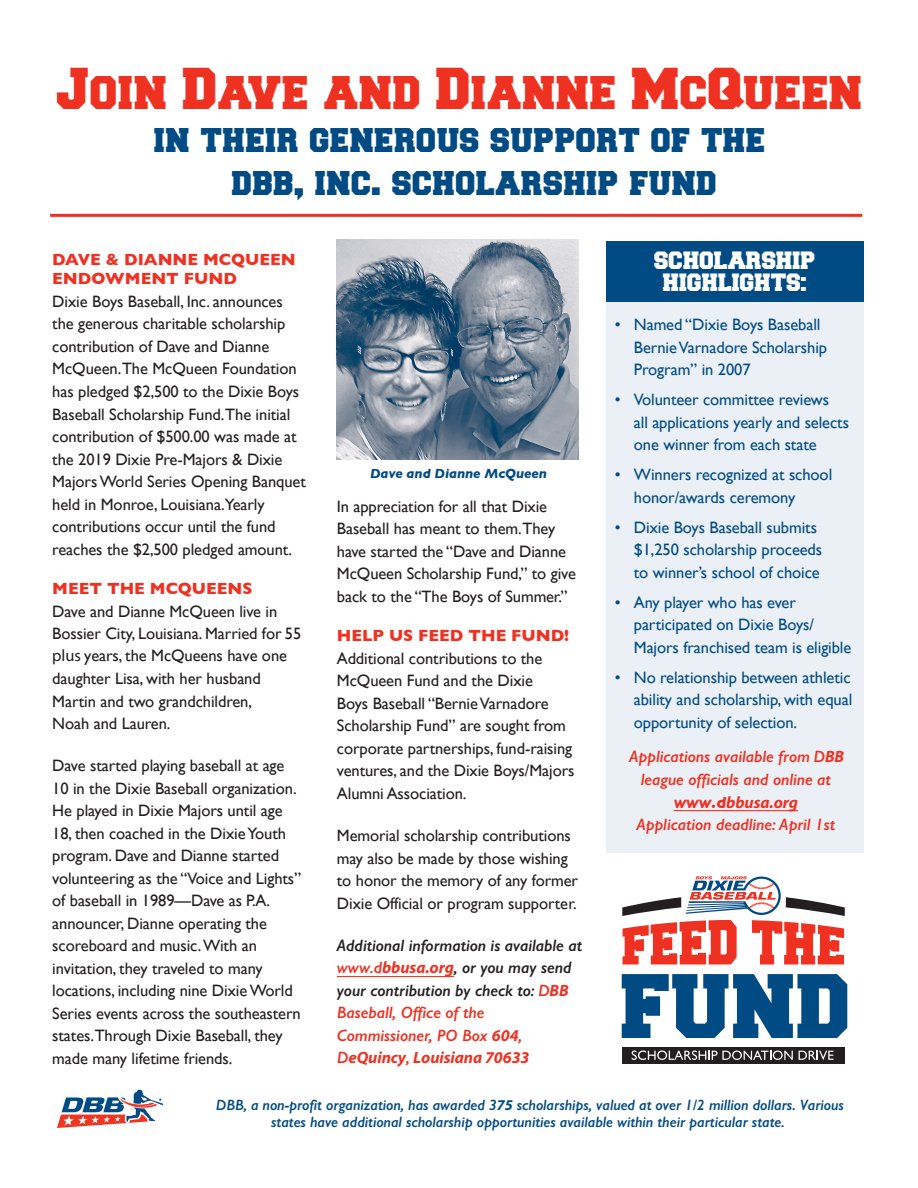
<style>
.page{position:relative;width:918px;height:1188px;background:#fff}
.page>*{position:absolute;margin:0;border:0;box-sizing:border-box;transform-origin:0 0}
.t1{font:900 49.5px "College";color:#ef3122}
.t2{font:900 36px/43.2px "College";color:#004b84}
.t3{font:900 21px/22.5px "College";letter-spacing:-.005em;color:#fff;text-align:center}
.t4{font:16.5px/22.5px "Gill Sans";letter-spacing:-.005em;color:#231f20}
.t5{font:16.5px/22.5px "Gill Sans";letter-spacing:-.005em;color:#004b84}
.t6{font:italic 600 16.5px/22.5px "Gill Sans";letter-spacing:-.005em;color:#231f20}
.t7{font:italic 600 16.5px/22.5px "Gill Sans";letter-spacing:-.005em;color:#ef3122;text-align:center}
.t8{font:700 16.5px/19.8px "Gill Sans";color:#ef3122}
.t9{font:italic 700 16.5px "Myriad Pro";letter-spacing:-.005em;color:#ef3122}
.t10{font:italic 600 15px/17.2px "Gill Sans";letter-spacing:-.005em;color:#004b84;text-align:center}
.t11{font:italic 700 13.5px "Gill Sans";letter-spacing:-.005em;color:#004b84}
.s1{font-family:"Myriad Pro";font-weight:700}
.s2{font-family:"Gill Sans"}
.s3{font-family:"Myriad Pro"}
.s4{color:#ef3122}
.s5{font-family:"Myriad Pro";font-weight:700;color:#ef3122}
.s6{font-family:"Gill Sans";font-weight:600}
</style>
<div class="page">
<div style="left:607px;top:241px;width:257px;height:612px;background:#ebf0f6"></div>
<div style="left:607px;top:241px;width:257px;height:60px;background:#004b84"></div>
<div style="left:622px;top:1047px;width:223px;height:17px;background:#231f20"></div>
<svg style="left:622px;top:974px;width:225px;height:64px"></svg>
<svg style="left:622px;top:876px;width:223px;height:88px"></svg>
<svg style="left:632px;top:1051px;width:161px;height:9px"></svg>
<svg style="left:799px;top:1051px;width:35px;height:9px"></svg>
<hr style="left:50px;top:214px;width:812px;height:3px;background:#ef3122">
<img style="left:336px;top:240px;width:243px;height:219px">
<img style="left:57px;top:1089px;width:107px;height:39px">
<hr style="left:337px;top:976px;width:117px;height:1px;background:#ef3122">
<hr style="left:674px;top:810px;width:124px;height:1px;background:#ef3122">
<h1 class="t1" style="left:57px;top:68px;width:808px">Join Dave and Dianne McQueen</h1>
<h2 class="t2" style="left:232px;top:120px;width:535px;text-indent:-78px">in their generous support of the dbb, inc. scholarship fund</h2>
<p class="t3" style="left:654px;top:251px;width:163px">SCHOLARSHIP<br>HIGHLIGHTS:</p>
<p class="t5" style="left:634px;top:313px;width:195px;text-indent:-19px">• Named “Dixie Boys Baseball<br>Bernie Varnadore Scholarship<br>Program” in 2007</p>
<p class="t5" style="left:634px;top:388px;width:217px;text-indent:-19px">• Volunteer committee reviews<br>all applications yearly and selects one winner from each state</p>
<p class="t5" style="left:634px;top:463px;width:200px;text-indent:-19px">• Winners recognized at school honor/awards ceremony</p>
<p class="t5" style="left:634px;top:516px;width:190px;text-indent:-19px">• Dixie Boys Baseball submits $1,250 scholarship proceeds to winner’s school of choice</p>
<p class="t5" style="left:634px;top:591px;width:219px;text-indent:-19px">• Any player who has ever participated on Dixie Boys/<br>Majors franchised team is eligible</p>
<p class="t5" style="left:634px;top:666px;width:220px;text-align:justify;text-indent:-19px">• No relationship between athletic ability and scholarship, with equal opportunity of selection.</p>
<p class="t7" style="left:629px;top:745px;width:217px">Applications available from D<span class="s1">BB </span>league officials and online at</p>
<p class="t9" style="left:674px;top:791px;width:126px"><span class="s2">www.d</span>bbusa.org</p>
<p class="t7" style="left:636px;top:813px;width:201px">Application deadline: April 1st</p>
<p class="t8" style="left:52px;top:249px;width:245px">DAVE &amp; DIANNE MCQUEEN<br>ENDOWMENT FUND</p>
<p class="t4" style="left:52px;top:290px;width:255px">Dixie Boys Baseball, Inc. announces the generous charitable scholarship contribution of Dave and Dianne McQueen.The McQueen Foundation has pledged $2,500 to the Dixie Boys Baseball Scholarship Fund.The initial contribution of $500.00 was made at the 2019 Dixie Pre-Majors &amp; Dixie Majors World Series Opening Banquet held in Monroe, Louisiana.Yearly contributions occur until the fund reaches the $2,500 pledged amount.</p>
<p class="t8" style="left:52px;top:578px;width:202px">MEET THE MCQUEENS</p>
<p class="t4" style="left:52px;top:600px;width:251px">Dave and Dianne McQueen live in<br>Bossier City, Louisiana. Married for 55 <span class="s3">plus</span> years, the McQueens have one daughter Lisa, with her husband<br>Martin and two grandchildren,<br>Noah and Lauren.</p>
<p class="t4" style="left:52px;top:754px;width:250px">Dave started playing baseball at age 10 in the Dixie Baseball organization.<br>He played in Dixie Majors until age 18, then coached in the DixieYouth program. Dave and Dianne started volunteering as the “Voice and Lights” of baseball in 1989—Dave as P.A. announcer, Dianne operating the scoreboard and music.With an invitation, they traveled to many locations, including nine DixieWorld Series events across the southeastern states.Through Dixie Baseball, they made many lifetime friends.</p>
<p class="t10" style="left:216px;top:1096px;width:630px">DBB, a non-profit organization, has awarded 3<span class="s1">75</span> scholarships, valued at over 1/2 million dollars. Various states have additional scholarship opportunities available within their particular state.</p>
<p class="t11" style="left:370px;top:466px;width:178px">Dave and Dianne McQueen</p>
<p class="t4" style="left:337px;top:495px;width:241px">In appreciation for all that Dixie Baseball has meant to them.They have started the “Dave and Dianne McQueen Scholarship Fund,” to give back to the “The Boys of Summer.”</p>
<p class="t8" style="left:337px;top:625px;width:234px">HELP US FEED THE FUND!</p>
<p class="t4" style="left:337px;top:647px;width:239px">Additional contributions to the<br>McQueen Fund and the Dixie<br>Boys Baseball “Bernie Varnadore<br>Scholarship Fund” are sought from corporate partnerships, fund-raising ventures, and the Dixie Boys/Majors<br>Alumni Association.</p>
<p class="t4" style="left:337px;top:824px;width:243px">Memorial scholarship contributions may also be made by those wishing to honor the memory of any former Dixie Official or program supporter.</p>
<p class="t6" style="left:337px;top:934px;width:247px">Additional information is available at <span class="s4">www.d</span><span class="s5">bbusa.org</span>, or you may send your contribution by check to: <span class="s4">D</span><span class="s5">BB<br></span><span class="s4">Baseball, Office of the<br>Commissioner, PO Box</span> <span class="s5">604</span><span class="s4">,</span></p>
<p class="t9" style="left:337px;top:1047px;width:194px"><span class="s6">D</span>eQuincy<span class="s6">,</span> Louisiana 70633</p>
</div>
